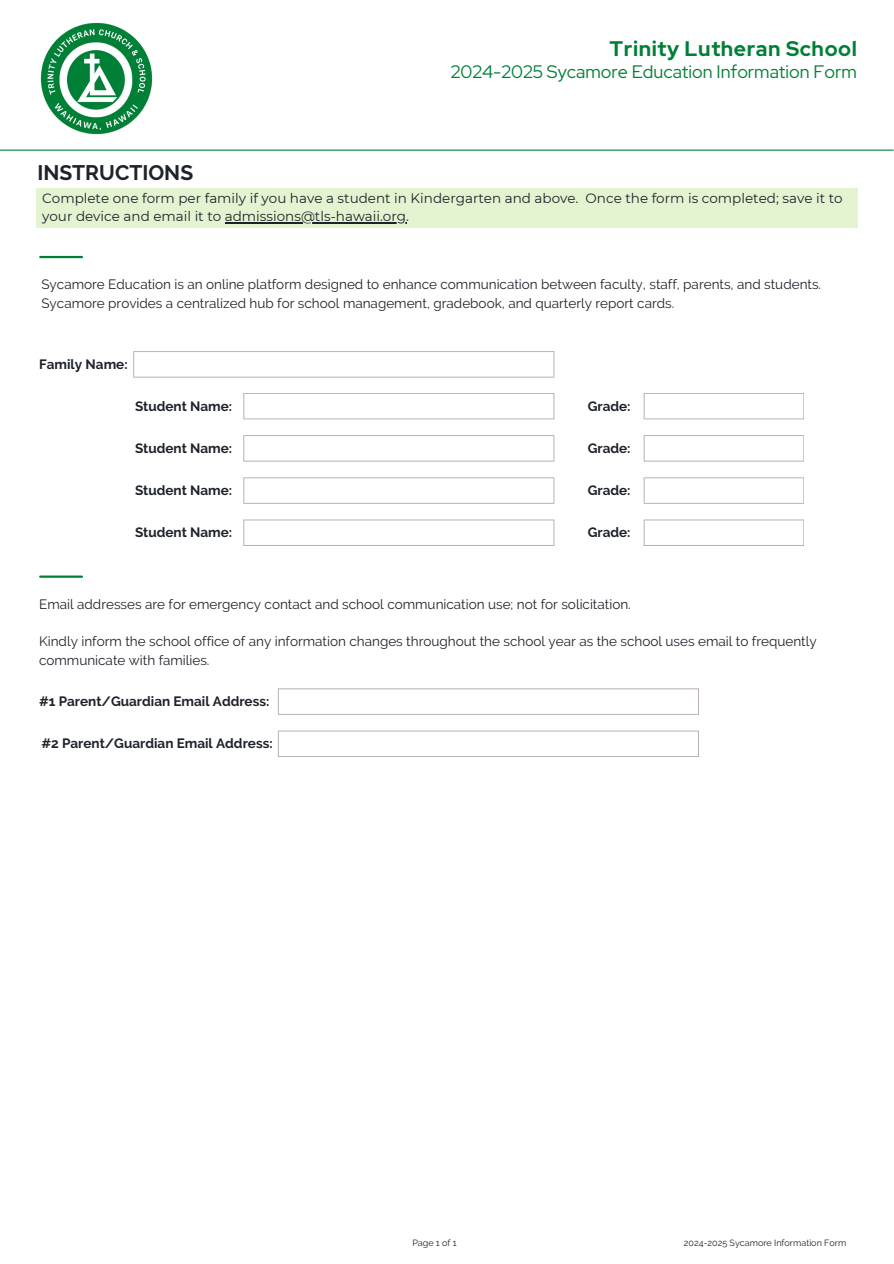
<style>
.page{position:relative;width:894px;height:1264px;background:#fff}
.page>*{position:absolute;margin:0;border:0;box-sizing:border-box;transform-origin:0 0}
.t1{font:700 21px "Red Hat Display";letter-spacing:.03em;color:#008037}
.t2{font:700 21px "Raleway";color:#1e232b}
.t3{font:18px "Red Hat Display";color:#008037}
.t4{font:13.5px/18.8px "Raleway";color:#1e232b}
.t5{font:700 13.5px "Raleway";color:#1e232b}
.t6{font:13.5px/18px "Montserrat";color:#1e232b}
.t7{font:9px "Raleway";color:#1e232b}
</style>
<div class="page">
<hr style="left:40px;top:256px;width:42px;height:2px;background:#008037">
<svg style="left:643px;top:393px;width:161px;height:26px"></svg>
<svg style="left:133px;top:351px;width:421px;height:26px"></svg>
<svg style="left:243px;top:393px;width:311px;height:26px"></svg>
<svg style="left:643px;top:435px;width:161px;height:26px"></svg>
<svg style="left:243px;top:435px;width:311px;height:26px"></svg>
<svg style="left:643px;top:477px;width:161px;height:27px"></svg>
<svg style="left:243px;top:477px;width:311px;height:27px"></svg>
<svg style="left:643px;top:519px;width:161px;height:27px"></svg>
<svg style="left:243px;top:519px;width:311px;height:27px"></svg>
<img style="left:40px;top:22px;width:113px;height:113px">
<hr style="left:0;top:150px;width:893px;height:1px;background:#008037">
<div style="left:36px;top:188px;width:821px;height:40px;background:#e4f4d0"></div>
<hr style="left:225px;top:222px;width:181px;height:1px;background:#1e232b">
<hr style="left:40px;top:575px;width:42px;height:2px;background:#008037">
<svg style="left:278px;top:688px;width:420px;height:26px"></svg>
<svg style="left:278px;top:730px;width:420px;height:27px"></svg>
<h1 class="t1" style="left:609px;top:35px;width:249px">Trinity Lutheran School</h1>
<h1 class="t2" style="left:37px;top:161px;width:157px">INSTRUCTIONS</h1>
<h2 class="t3" style="left:450px;top:60px;width:407px">2024-2025 Sycamore Education Information Form</h2>
<p class="t6" style="left:42px;top:189px;width:801px">Complete one form per family if you have a student in Kindergarten and above. Once the form is completed; save it to your device and email it to admissions@tls-hawaii.org.</p>
<p class="t4" style="left:41px;top:275px;width:781px">Sycamore Education is an online platform designed to enhance communication between faculty, staff, parents, and students.<br>Sycamore provides a centralized hub for school management, gradebook, and quarterly report cards.</p>
<p class="t5" style="left:39px;top:356px;width:90px">Family Name:</p>
<p class="t5" style="left:135px;top:398px;width:99px">Student Name:</p>
<p class="t5" style="left:135px;top:440px;width:99px">Student Name:</p>
<p class="t5" style="left:587px;top:440px;width:44px">Grade:</p>
<p class="t5" style="left:135px;top:482px;width:99px">Student Name:</p>
<p class="t5" style="left:587px;top:482px;width:44px">Grade:</p>
<p class="t5" style="left:135px;top:524px;width:99px">Student Name:</p>
<p class="t5" style="left:587px;top:524px;width:44px">Grade:</p>
<p class="t5" style="left:587px;top:398px;width:44px">Grade:</p>
<p class="t4" style="left:39px;top:594px;width:593px">Email addresses are for emergency contact and school communication use; not for solicitation.</p>
<p class="t4" style="left:39px;top:632px;width:778px">Kindly inform the school office of any information changes throughout the school year as the school uses email to frequently communicate with families.</p>
<p class="t5" style="left:39px;top:693px;width:232px">#1 Parent/Guardian Email Address:</p>
<p class="t5" style="left:41px;top:735px;width:233px">#2 Parent/Guardian Email Address:</p>
<p class="t7" style="left:412px;top:1237px;width:46px">Page 1 of 1</p>
<p class="t7" style="left:683px;top:1237px;width:164px">2024-2025 Sycamore Information Form</p>
</div>
